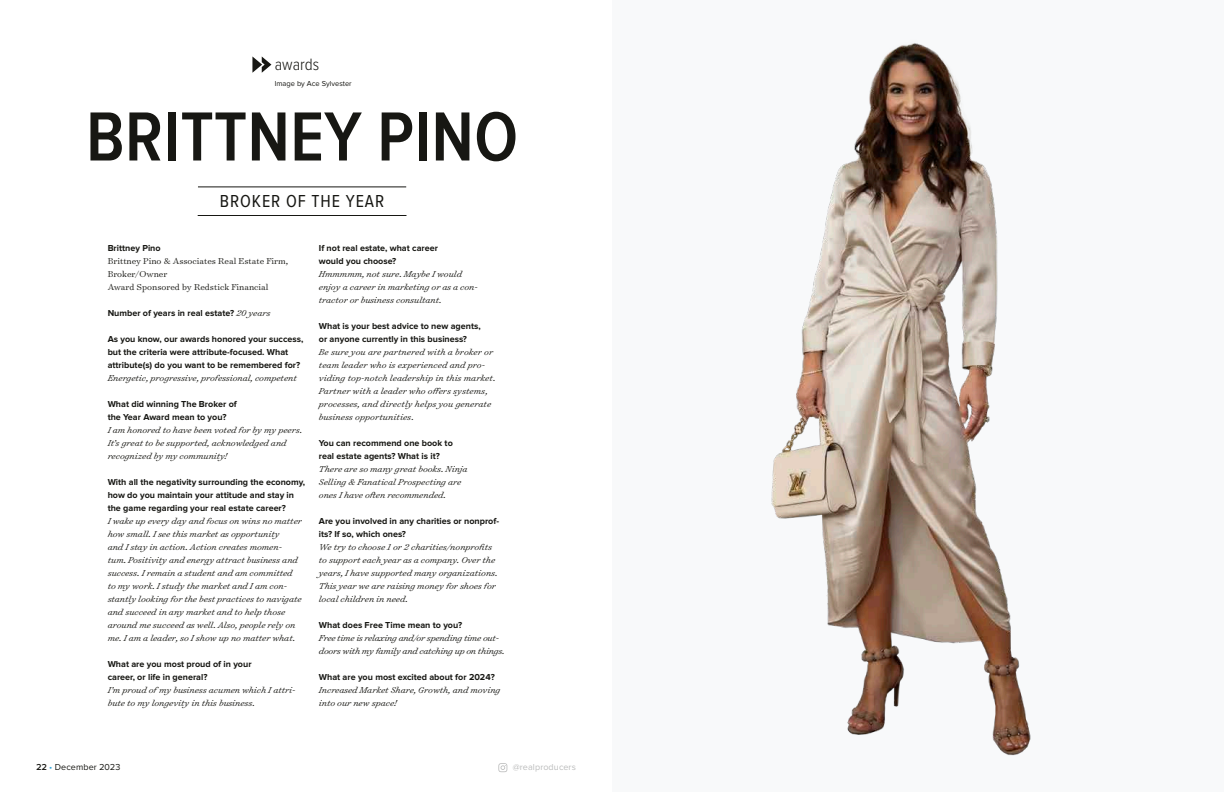
<style>
.page{position:relative;width:1224px;height:792px;background:#fff}
.page>*{position:absolute;margin:0;border:0;box-sizing:border-box;transform-origin:0 0}
.t1{font:600 72px "Proxima Nova Cond";color:#171713}
.t2{font:18px "Proxima Nova Cond";letter-spacing:.05em;color:#171713}
.t3{font:300 17px "Proxima Nova Cond";color:#171713}
.t4{font:italic 300 9.8px/13px "Surveyor Text";color:#171713}
.t5{font:300 9.8px/13px "Surveyor Text";color:#171713}
.t6{font:italic 300 9.8px/13px "Surveyor Text";letter-spacing:-.02em;color:#171713}
.t7{font:700 9px/13px "Proxima Nova";color:#171713}
.t8{font:9px "Proxima Nova";letter-spacing:.01em;color:#171713}
.t9{font:9px "Proxima Nova";letter-spacing:.01em;color:#bbbcbc}
.t10{font:7.5px "Proxima Nova";color:#171713}
.s1{font-family:"Surveyor Text";font-weight:300;font-style:italic;font-size:9.8px}
.s2{font-weight:600}
.s3{color:#31a5d9}
</style>
<div class="page">
<svg style="left:498px;top:763px;width:9px;height:9px"></svg>
<div style="left:612px;top:0;width:612px;height:792px;background:#f8f9fa"></div>
<svg style="left:252px;top:56px;width:19px;height:17px"></svg>
<img style="left:771px;top:43px;width:260px;height:713px">
<hr style="left:198px;top:186px;width:208px;height:1px;background:#171713">
<hr style="left:198px;top:215px;width:208px;height:1px;background:#171713">
<h3 class="t3" style="left:275px;top:56px;width:46px">awards</h3>
<p class="t10" style="left:275px;top:80px;width:78px">Image by Ace Sylvester</p>
<h1 class="t1" style="left:86px;top:104px;width:434px">BRITTNEY PINO</h1>
<h2 class="t2" style="left:220px;top:193px;width:166px">BROKER OF THE YEAR</h2>
<p class="t7" style="left:108px;top:242px;width:54px">Brittney Pino</p>
<p class="t5" style="left:108px;top:254px;width:182px">Brittney Pino &amp; Associates Real Estate Firm,<br>Broker/Owner<br>Award Sponsored by Redstick Financial</p>
<p class="t7" style="left:108px;top:307px;width:164px">Number of years in real estate? <span class="s1">20 years</span></p>
<p class="t7" style="left:108px;top:333px;width:197px">As you know, our awards honored your success, but the criteria were attribute-focused. What attribute(s) do you want to be remembered for?</p>
<p class="t4" style="left:108px;top:371px;width:191px">Energetic, progressive, professional, competent</p>
<p class="t7" style="left:108px;top:398px;width:131px">What did winning The Broker of the Year Award mean to you?</p>
<p class="t4" style="left:108px;top:423px;width:196px">I am honored to have been voted for by my peers.<br>It’s great to be supported, acknowledged and recognized by my community!</p>
<p class="t7" style="left:108px;top:476px;width:199px">With all the negativity surrounding the economy, how do you maintain your attitude and stay in the game regarding your real estate career?</p>
<p class="t4" style="left:108px;top:514px;width:196px">I wake up every day and focus on wins no matter how small. I see this market as opportunity<br>and I stay in action. Action creates momen&shy;tum. Positivity and energy attract business and success. I remain a student and am committed to my work. I study the market and I am con&shy;stantly looking for the best practices to navigate and succeed in any market and to help those around me succeed as well. Also, people rely on me. I am a leader, so I show up no matter what.</p>
<p class="t7" style="left:108px;top:658px;width:145px">What are you most proud of in your career, or life in general?</p>
<p class="t4" style="left:108px;top:683px;width:189px">I’m proud of my business acumen which I attri&shy;bute to my longevity in this business.</p>
<p class="t7" style="left:319px;top:242px;width:121px">If not real estate, what career would you choose?</p>
<p class="t4" style="left:319px;top:267px;width:160px">Hmmmmm, not sure. Maybe I would enjoy a career in marketing or as a con&shy;tractor or business consultant.</p>
<p class="t7" style="left:319px;top:320px;width:163px">What is your best advice to new agents, or anyone currently in this business?</p>
<p class="t4" style="left:319px;top:345px;width:178px">Be sure you are partnered with a broker or team leader who is experienced and pro&shy;viding top-notch leadership in this market.<br>Partner with a leader who offers systems, processes, and directly helps you generate business opportunities.</p>
<p class="t7" style="left:319px;top:437px;width:135px">You can recommend one book to real estate agents? What is it?</p>
<p class="t4" style="left:319px;top:462px;width:150px">There are so many great books. Ninja<br>Selling &amp; Fanatical Prospecting are ones I have often recommended.</p>
<p class="t7" style="left:319px;top:515px;width:182px">Are you involved in any charities or nonprof&shy;its? If so, which ones?</p>
<p class="t4" style="left:319px;top:540px;width:180px">We try to choose 1 or 2 charities/nonprofits to support each year as a company. Over the years, I have supported many organizations.<br>This year we are raising money for shoes for local children in need.</p>
<p class="t7" style="left:319px;top:619px;width:145px">What does Free Time mean to you?</p>
<p class="t6" style="left:319px;top:631px;width:187px">Free time is relaxing and/or spending time out&shy;doors with my family and catching up on things.</p>
<p class="t7" style="left:319px;top:671px;width:177px">What are you most excited about for 2024?</p>
<p class="t4" style="left:319px;top:683px;width:183px">Increased Market Share, Growth, and moving into our new space!</p>
<p class="t8" style="left:36px;top:762px;width:86px"><span class="s2">22</span> <span class="s3">•</span> December 2023</p>
<p class="t9" style="left:513px;top:762px;width:65px">@realproducers</p>
</div>
